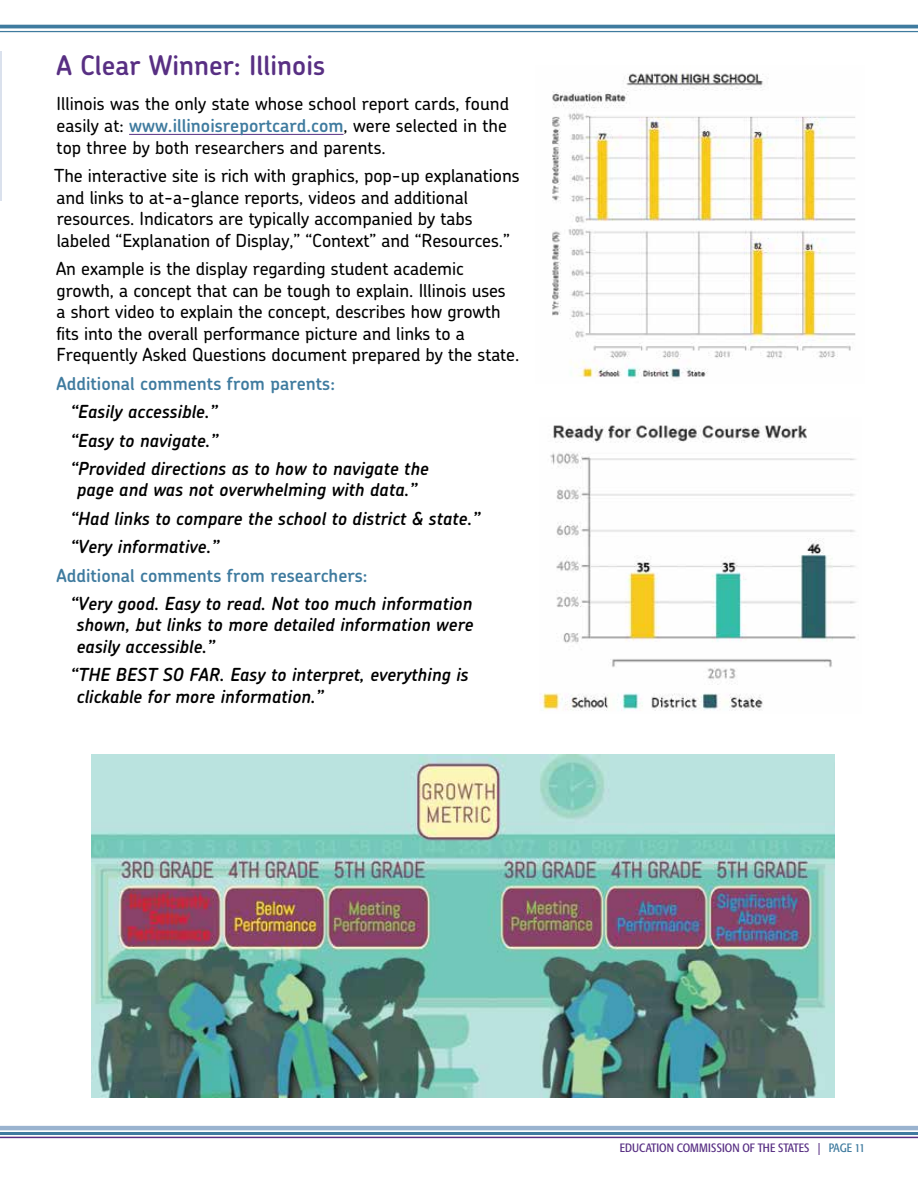
<style>
.page{position:relative;width:918px;height:1188px;background:#fff}
.page>*{position:absolute;margin:0;border:0;box-sizing:border-box;transform-origin:0 0}
.t1{font:600 27px "Chevin";color:#582f83}
.t2{font:500 18px/21.6px "Chevin";letter-spacing:-.005em;color:#000}
.t3{font:italic 600 18px/28.3px "Chevin";color:#000}
.t4{font:600 18px "Chevin";color:#3f7b9f}
.t5{font:condensed 12px "Formata";color:#582f83}
.s1{font-weight:600;color:#3f7b9f}
.s2{color:#3f7b9f}
</style>
<div class="page">
<hr style="left:0;top:1126px;width:918px;height:4px;background:#9ab3cf">
<hr style="left:0;top:1132px;width:918px;height:3px;background:#3f7b9f">
<hr style="left:0;top:1137px;width:918px;height:1px;background:#582f83">
<hr style="left:0;top:51px;width:2px;height:150px;background:#dae1ed">
<hr style="left:0;top:31px;width:918px;height:1px;background:#3f7b9f">
<hr style="left:0;top:25px;width:918px;height:3px;background:#3f7b9f">
<hr style="left:129px;top:134px;width:215px;height:1px;background:#582f83">
<img style="left:552px;top:73px;width:304px;height:305px">
<img style="left:539px;top:425px;width:317px;height:286px">
<img style="left:91px;top:754px;width:743px;height:343px">
<h1 class="t1" style="left:57px;top:48px;width:270px">A Clear Winner: Illinois</h1>
<p class="t2" style="left:56px;top:93px;width:454px;text-align:justify">Illinois was the only state whose school report cards, found easily at: <span class="s1">www.illinoisreportcard.com</span>, were selected in the top three by both researchers and parents.</p>
<p class="t2" style="left:54px;top:164px;width:467px">The interactive site is rich with graphics, pop-up explanations and links to at-a-glance reports, videos and additional resources. Indicators are typically accompanied by tabs labeled “Explanation of Display,” “Context” and “Resources.”</p>
<p class="t2" style="left:56px;top:257px;width:465px">An example is the display regarding student academic growth, a concept that can be tough to explain. Illinois uses<br>a short video to explain the concept, describes how growth fits into the overall performance picture and links to a Frequently Asked Questions document prepared by the state.</p>
<p class="t4" style="left:56px;top:372px;width:280px">Additional comments from parents:</p>
<p class="t3" style="left:70px;top:397px;width:360px">“Easily accessible.”<br>“Easy to navigate.”<br>“Provided directions as to how to navigate the</p>
<p class="t3" style="left:70px;top:475px;width:411px;text-indent:7px">page and was not overwhelming with data.”<br>“Had links to compare the school to district &amp; state.” “Very informative.”</p>
<p class="t4" style="left:56px;top:563px;width:313px">Additional comments from researchers:</p>
<p class="t3" style="left:76px;top:592px;width:398px;line-height:21.6px;text-align:justify;text-indent:-6px">“Very good. Easy to read. Not too much information shown, but links to more detailed information were easily accessible.”</p>
<p class="t3" style="left:76px;top:664px;width:394px;line-height:21.6px;text-indent:-6px">“THE BEST SO FAR. Easy to interpret, everything is clickable for more information.”</p>
<p class="t5" style="left:620px;top:1141px;width:247px">EDUCATION COMMISSION OF THE STATES | <span class="s2">PAGE 11</span></p>
</div>
